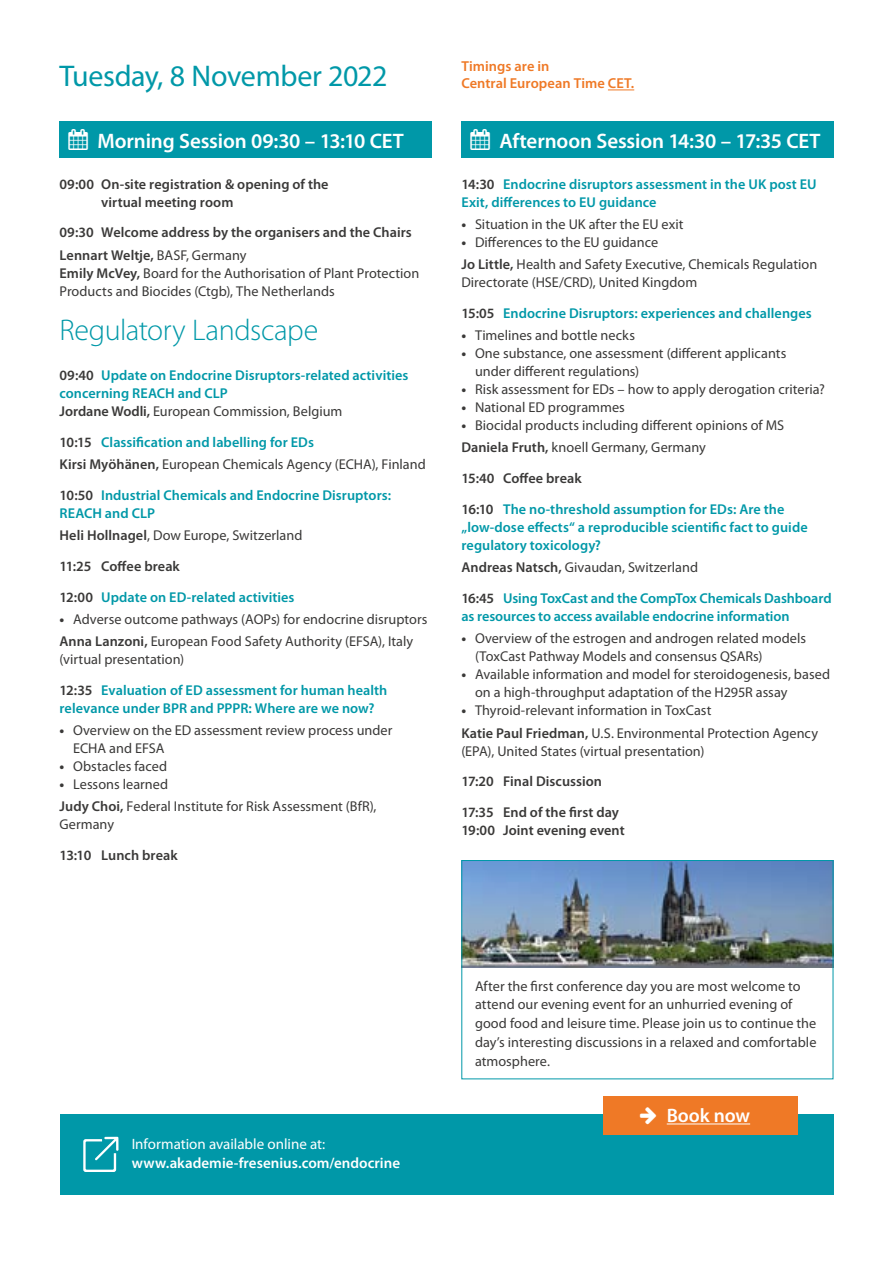
<style>
.page{position:relative;width:893px;height:1263px;background:#fff}
.page>*{position:absolute;margin:0;border:0;box-sizing:border-box;transform-origin:0 0}
.t1{font:30px "Myriad Pro";letter-spacing:-.01em;color:#0098a8}
.t2{font:300 30px "Myriad Pro";letter-spacing:-.01em;color:#0098a8}
.t3{font:600 21px "Myriad Pro";letter-spacing:-.005em;color:#fff}
.t4{font:600 19.5px "Myriad Pro";letter-spacing:-.005em;color:#fff}
.t5{font:600 15px "Myriad Pro";color:#fff}
.t6{font:15px "Myriad Pro";color:#fff}
.t7{font:600 14.4px/17.4px "Myriad Pro";color:#ef7926}
.t8{font:14.25px/22.2px "Myriad Pro";color:#3a3938}
.t9{font:600 14.25px/18px "Myriad Pro";letter-spacing:.005em;color:#0098a8}
.t10{font:600 14.25px/30.8px "Myriad Pro";letter-spacing:.005em;color:#3a3938}
.s1{color:#3a3938}
.s2{font-weight:700}
.s3{font-weight:600}
.s4{font-weight:400;color:#3a3938}
.s5{font-weight:400}
.s6{font-weight:600;color:#0098a8}
.s7{color:#0098a8}
</style>
<div class="page">
<div style="left:60px;top:121px;width:372px;height:37px;background:#0098a8"></div>
<svg style="left:608px;top:90px;width:26px;height:1px"></svg>
<div style="left:461px;top:121px;width:372px;height:37px;background:#0098a8"></div>
<img style="left:463px;top:862px;width:368px;height:106px">
<div style="left:461px;top:860px;width:372px;height:219px;border:1px solid #0098a8"></div>
<div style="left:60px;top:1115px;width:773px;height:80px;background:#0098a8"></div>
<svg style="left:83px;top:1137px;width:35px;height:35px"></svg>
<div style="left:603px;top:1096px;width:195px;height:38px;background:#ef7926"></div>
<hr style="left:667px;top:1123px;width:83px;height:1px;background:#fff">
<h1 class="t1" style="left:60px;top:58px;width:330px">Tuesday, 8 November 2022</h1>
<p class="t7" style="left:461px;top:57px;width:174px">Timings are in<br>Central European Time CET.</p>
<h2 class="t3" style="left:470px;top:128px;width:351px">▲ Afternoon Session 14:30 – 17:35 CET</h2>
<p class="t9" style="left:461px;top:175px;width:357px"><span class="s1">14:30</span> Endocrine disruptors assessment in the UK post EU<br>Exit, differences to EU guidance</p>
<p class="t8" style="left:461px;top:213px;width:224px"><span class="s2">•</span> Situation in the UK after the EU exit</p>
<p class="t8" style="left:461px;top:231px;width:357px"><span class="s2">•</span> Differences to the EU guidance<br><span class="s3">Jo Little,</span> Health and Safety Executive, Chemicals Regulation</p>
<p class="t9" style="left:461px;top:267px;width:352px;line-height:30.8px"><span class="s4">Directorate (HSE/CRD), United Kingdom<br></span><span class="s1">15:05</span> Endocrine Disruptors: experiences and challenges</p>
<p class="t8" style="left:461px;top:324px;width:175px"><span class="s2">•</span> Timelines and bottle necks</p>
<p class="t8" style="left:475px;top:344px;width:313px;line-height:18px;text-indent:-14px"><span class="s2">•</span> One substance, one assessment (different applicants under different regulations)</p>
<p class="t8" style="left:461px;top:378px;width:365px"><span class="s2">•</span> Risk assessment for EDs – how to apply derogation criteria?</p>
<p class="t8" style="left:461px;top:396px;width:165px"><span class="s2">•</span> National ED programmes</p>
<p class="t8" style="left:461px;top:414px;width:324px"><span class="s2">•</span> Biocidal products including different opinions of MS<br><span class="s3">Daniela Fruth,</span> knoell Germany, Germany</p>
<p class="t9" style="left:461px;top:463px;width:325px;line-height:30.8px"><span class="s1">15:40 Coffee break<br>16:10</span> The no-threshold assumption for EDs: Are the</p>
<p class="t9" style="left:461px;top:518px;width:348px">„low-dose effects“ a reproducible scientific fact to guide regulatory toxicology?</p>
<p class="t9" style="left:461px;top:552px;width:372px;line-height:30.8px"><span class="s1">Andreas Natsch,</span> <span class="s4">Givaudan, Switzerland<br></span><span class="s1">16:45</span> Using ToxCast and the CompTox Chemicals Dashboard</p>
<p class="t9" style="left:461px;top:607px;width:330px">as resources to access available endocrine information</p>
<p class="t8" style="left:475px;top:629px;width:333px;line-height:18px;text-indent:-14px"><span class="s2">•</span> Overview of the estrogen and androgen related models (ToxCast Pathway Models and consensus QSARs)</p>
<p class="t8" style="left:475px;top:665px;width:357px;line-height:18px;text-indent:-14px"><span class="s2">•</span> Available information and model for steroidogenesis, based on a high-throughput adaptation of the H295R assay</p>
<p class="t8" style="left:461px;top:699px;width:358px"><span class="s2">•</span> Thyroid-relevant information in ToxCast<br><span class="s3">Katie Paul Friedman,</span> U.S. Environmental Protection Agency</p>
<p class="t8" style="left:461px;top:739px;width:245px">(EPA), United States (virtual presentation)</p>
<p class="t10" style="left:461px;top:766px;width:159px">17:20 Final Discussion<br>17:35 End of the first day</p>
<p class="t10" style="left:461px;top:814px;width:165px">19:00 Joint evening event</p>
<h2 class="t3" style="left:69px;top:128px;width:337px">▲ Morning Session 09:30 – 13:10 CET</h2>
<p class="t10" style="left:101px;top:175px;width:229px;line-height:18px;text-indent:-42px">09:00 On-site registration &amp; opening of the virtual meeting room</p>
<p class="t10" style="left:60px;top:221px;width:354px;line-height:22.2px">09:30 Welcome address by the organisers and the Chairs<br>Lennart Weltje, <span class="s5">BASF, Germany</span></p>
<p class="t8" style="left:60px;top:264px;width:361px;line-height:18px"><span class="s3">Emily McVey,</span> Board for the Authorisation of Plant Protection<br>Products and Biocides (Ctgb), The Netherlands</p>
<h1 class="t2" style="left:60px;top:312px;width:260px">Regulatory Landscape</h1>
<p class="t9" style="left:60px;top:366px;width:350px"><span class="s1">09:40</span> Update on Endocrine Disruptors-related activities concerning REACH and CLP<br><span class="s1">Jordane Wodli,</span> <span class="s4">European Commission, Belgium</span></p>
<p class="t8" style="left:60px;top:431px;width:368px"><span class="s3">10:15</span> <span class="s6">Classification and labelling for EDs<br></span><span class="s3">Kirsi Myöhänen,</span> European Chemicals Agency (ECHA), Finland</p>
<p class="t9" style="left:60px;top:486px;width:333px"><span class="s1">10:50</span> Industrial Chemicals and Endocrine Disruptors:<br>REACH and CLP</p>
<p class="t10" style="left:60px;top:520px;width:244px">Heli Hollnagel<span class="s5">, Dow Europe, Switzerland<br></span>11:25 Coffee break<br>12:00 <span class="s7">Update on ED-related activities</span></p>
<p class="t8" style="left:60px;top:608px;width:369px"><span class="s2">•</span> Adverse outcome pathways (AOPs) for endocrine disruptors<br><span class="s3">Anna Lanzoni,</span> European Food Safety Authority (EFSA), Italy</p>
<p class="t9" style="left:60px;top:644px;width:329px;line-height:30.8px"><span class="s4">(virtual presentation)<br></span><span class="s1">12:35</span> Evaluation of ED assessment for human health</p>
<p class="t9" style="left:60px;top:699px;width:316px">relevance under BPR and PPPR: Where are we now?</p>
<p class="t8" style="left:73px;top:721px;width:321px;line-height:18px;text-indent:-14px"><span class="s2">•</span> Overview on the ED assessment review process under<br>ECHA and EFSA</p>
<p class="t8" style="left:60px;top:755px;width:109px"><span class="s2">•</span> Obstacles faced</p>
<p class="t8" style="left:60px;top:773px;width:318px"><span class="s2">•</span> Lessons learned<br><span class="s3">Judy Choi,</span> Federal Institute for Risk Assessment (BfR),</p>
<p class="t8" style="left:60px;top:813px;width:56px">Germany</p>
<p class="t10" style="left:60px;top:840px;width:120px">13:10 Lunch break</p>
<p class="t8" style="left:475px;top:976px;width:343px;line-height:18.8px">After the first conference day you are most welcome to attend our evening event for an unhurried evening of good food and leisure time. Please join us to continue the day’s interesting discussions in a relaxed and comfortable atmosphere.</p>
<p class="t6" style="left:132px;top:1134px;width:195px">Information available online at:</p>
<p class="t5" style="left:132px;top:1154px;width:270px">www.akademie-fresenius.com/endocrine</p>
<h3 class="t4" style="left:667px;top:1103px;width:85px">Book now</h3>
</div>
